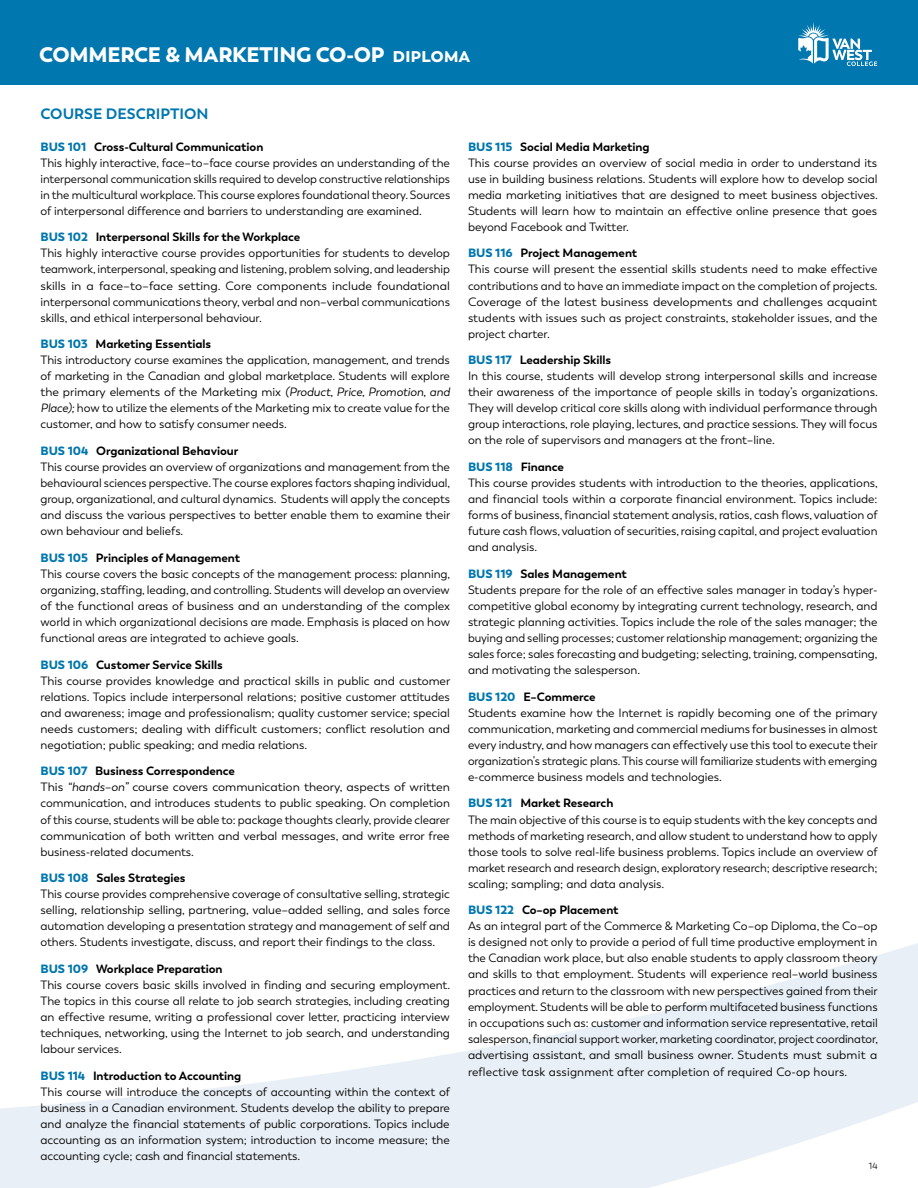
<style>
.page{position:relative;width:918px;height:1188px;background:#fff}
.page>*{position:absolute;margin:0;border:0;box-sizing:border-box;transform-origin:0 0}
.t1{font:900 21px "Boston";letter-spacing:-.01em;color:#fff}
.t2{font:700 15px "Boston";color:#0077af}
.t3{font:12px/16px "Boston";letter-spacing:-.005em;color:#000}
.t4{font:12px/16px "Boston";letter-spacing:-.005em;color:#000;scale:1.04 1}
.t5{font:9px "Boston";color:#000}
.s1{font-weight:700}
.s2{font-weight:900;color:#0077af}
.s3{font-style:italic}
</style>
<div class="page">
<svg style="left:0;top:943px;width:918px;height:245px;fill:#e9eff6"></svg>
<div style="left:0;top:0;width:918px;height:85px;background:#0077af"></div>
<svg style="left:798px;top:22px;width:79px;height:44px"></svg>
<h1 class="t1" style="left:39px;top:41px;width:433px">COMMERCE &amp; MARKETING CO-OP <span class="s1">diploma</span></h1>
<p class="t2" style="left:40px;top:104px;width:170px">COURSE DESCRIPTION</p>
<p class="t3" style="left:40px;top:139px;width:411px"><span class="s2">BUS 101</span> <span class="s1">Cross-Cultural Communication<br></span>This highly interactive, face–to–face course provides an understanding of the interpersonal communication skills required to develop constructive relationships in the multicultural workplace. This course explores foundational theory. Sources of interpersonal difference and barriers to understanding are examined.</p>
<p class="t3" style="left:40px;top:229px;width:411px"><span class="s2">BUS 102</span> <span class="s1">Interpersonal Skills for the Workplace<br></span>This highly interactive course provides opportunities for students to develop teamwork, interpersonal, speaking and listening, problem solving, and leadership skills in a face–to–face setting. Core components include foundational interpersonal communications theory, verbal and non–verbal communications skills, and ethical interpersonal behaviour.</p>
<p class="t3" style="left:40px;top:336px;width:411px"><span class="s2">BUS 103</span> <span class="s1">Marketing Essentials<br></span>This introductory course examines the application, management, and trends of marketing in the Canadian and global marketplace. Students will explore the primary elements of the Marketing mix <span class="s3">(Product, Price, Promotion, and Place);</span> how to utilize the elements of the Marketing mix to create value for the customer, and how to satisfy consumer needs.</p>
<p class="t3" style="left:40px;top:443px;width:411px"><span class="s2">BUS 104</span> <span class="s1">Organizational Behaviour<br></span>This course provides an overview of organizations and management from the behavioural sciences perspective. The course explores factors shaping individual, group, organizational, and cultural dynamics. Students will apply the concepts and discuss the various perspectives to better enable them to examine their own behaviour and beliefs.</p>
<p class="t3" style="left:40px;top:550px;width:411px"><span class="s2">BUS 105</span> <span class="s1">Principles of Management<br></span>This course covers the basic concepts of the management process: planning, organizing, staffing, leading, and controlling. Students will develop an overview of the functional areas of business and an understanding of the complex world in which organizational decisions are made. Emphasis is placed on how functional areas are integrated to achieve goals.</p>
<p class="t3" style="left:40px;top:657px;width:411px"><span class="s2">BUS 106</span> <span class="s1">Customer Service Skills<br></span>This course provides knowledge and practical skills in public and customer relations. Topics include interpersonal relations; positive customer attitudes and awareness; image and professionalism; quality customer service; special needs customers; dealing with difficult customers; conflict resolution and negotiation; public speaking; and media relations.</p>
<p class="t4" style="left:40px;top:763px;width:395px"><span class="s2">BUS 107</span> <span class="s1">Business Correspondence<br></span>This <span class="s3">“hands–on”</span> course covers communication theory, aspects of written communication, and introduces students to public speaking. On completion of this course, students will be able to: package thoughts clearly, provide clearer communication of both written and verbal messages, and write error free business-related documents.</p>
<p class="t3" style="left:40px;top:870px;width:411px"><span class="s2">BUS 108</span> <span class="s1">Sales Strategies<br></span>This course provides comprehensive coverage of consultative selling, strategic selling, relationship selling, partnering, value–added selling, and sales force automation developing a presentation strategy and management of self and others. Students investigate, discuss, and report their findings to the class.</p>
<p class="t3" style="left:40px;top:961px;width:411px"><span class="s2">BUS 109</span> <span class="s1">Workplace Preparation<br></span>This course covers basic skills involved in finding and securing employment.<br>The topics in this course all relate to job search strategies, including creating an effective resume, writing a professional cover letter, practicing interview techniques, networking, using the Internet to job search, and understanding labour services.</p>
<p class="t3" style="left:40px;top:1068px;width:411px"><span class="s2">BUS 114</span> <span class="s1">Introduction to Accounting<br></span>This course will introduce the concepts of accounting within the context of business in a Canadian environment. Students develop the ability to prepare and analyze the financial statements of public corporations. Topics include accounting as an information system; introduction to income measure; the accounting cycle; cash and financial statements.</p>
<p class="t3" style="left:468px;top:139px;width:412px"><span class="s2">BUS 115</span> <span class="s1">Social Media Marketing<br></span>This course provides an overview of social media in order to understand its use in building business relations. Students will explore how to develop social media marketing initiatives that are designed to meet business objectives.<br>Students will learn how to maintain an effective online presence that goes beyond Facebook and Twitter.</p>
<p class="t3" style="left:468px;top:245px;width:411px"><span class="s2">BUS 116</span> <span class="s1">Project Management<br></span>This course will present the essential skills students need to make effective contributions and to have an immediate impact on the completion of projects.<br>Coverage of the latest business developments and challenges acquaint students with issues such as project constraints, stakeholder issues, and the project charter.</p>
<p class="t3" style="left:468px;top:352px;width:411px"><span class="s2">BUS 117</span> <span class="s1">Leadership Skills<br></span>In this course, students will develop strong interpersonal skills and increase their awareness of the importance of people skills in today’s organizations.<br>They will develop critical core skills along with individual performance through group interactions, role playing, lectures, and practice sessions. They will focus on the role of supervisors and managers at the front–line.</p>
<p class="t3" style="left:468px;top:459px;width:411px"><span class="s2">BUS 118</span> <span class="s1">Finance<br></span>This course provides students with introduction to the theories, applications, and financial tools within a corporate financial environment. Topics include: forms of business, financial statement analysis, ratios, cash flows, valuation of future cash flows, valuation of securities, raising capital, and project evaluation and analysis.</p>
<p class="t3" style="left:468px;top:566px;width:411px"><span class="s2">BUS 119</span> <span class="s1">Sales Management<br></span>Students prepare for the role of an effective sales manager in today’s hyper&shy;competitive global economy by integrating current technology, research, and strategic planning activities. Topics include the role of the sales manager; the buying and selling processes; customer relationship management; organizing the sales force; sales forecasting and budgeting; selecting, training, compensating, and motivating the salesperson.</p>
<p class="t3" style="left:468px;top:689px;width:411px"><span class="s2">BUS 120</span> <span class="s1">E–Commerce<br></span>Students examine how the Internet is rapidly becoming one of the primary communication, marketing and commercial mediums for businesses in almost every industry, and how managers can effectively use this tool to execute their organization’s strategic plans. This course will familiarize students with emerging e-commerce business models and technologies.</p>
<p class="t3" style="left:468px;top:795px;width:411px"><span class="s2">BUS 121</span> <span class="s1">Market Research<br></span>The main objective of this course is to equip students with the key concepts and methods of marketing research, and allow student to understand how to apply those tools to solve real-life business problems. Topics include an overview of market research and research design, exploratory research; descriptive research; scaling; sampling; and data analysis.</p>
<p class="t3" style="left:468px;top:902px;width:411px"><span class="s2">BUS 122</span> <span class="s1">Co–op Placement<br></span>As an integral part of the Commerce &amp; Marketing Co–op Diploma, the Co–op is designed not only to provide a period of full time productive employment in the Canadian work place, but also enable students to apply classroom theory and skills to that employment. Students will experience real–world business practices and return to the classroom with new perspectives gained from their employment. Students will be able to perform multifaceted business functions in occupations such as: customer and information service representative, retail salesperson, financial support worker, marketing coordinator, project coordinator, advertising assistant, and small business owner. Students must submit a reflective task assignment after completion of required Co-op hours.</p>
<p class="t5" style="left:869px;top:1160px;width:10px">14</p>
</div>
